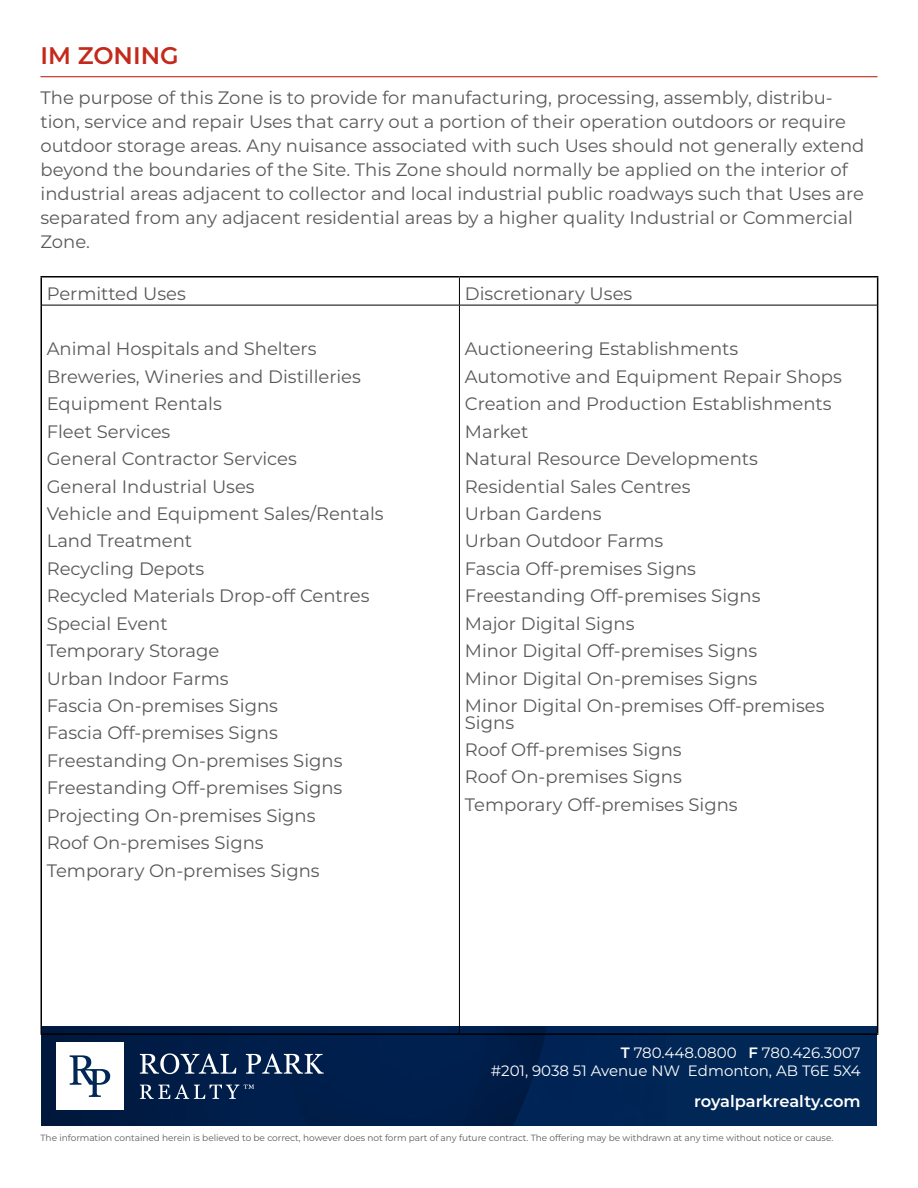
<style>
.page{position:relative;width:918px;height:1188px;background:#fff}
.page>*{position:absolute;margin:0;border:0;box-sizing:border-box;transform-origin:0 0}
.t1{font:600 24px "Montserrat";color:#c32a1b}
.t2{font:18px/27.5px "Montserrat";color:#58595b}
.t3{font:600 16.2px "Montserrat";letter-spacing:-.005em;color:#fff}
.t4{font:15px/18px "Montserrat";color:#fff;text-align:right}
.t5{font:9px "Montserrat";letter-spacing:-.005em;color:#58595b}
.s1{font-weight:600}
</style>
<div class="page">
<div style="left:41px;top:1026px;width:836px;height:100px;background:#002756"></div>
<svg style="left:540px;top:1026px;width:7px;height:7px"></svg>
<div style="left:41px;top:1026px;width:140px;height:100px;background:#001941"></div>
<img style="left:178px;top:1026px;width:10px;height:25px">
<img style="left:181px;top:1051px;width:7px;height:2px">
<div style="left:121px;top:1081px;width:49px;height:45px;background:#001b42"></div>
<img style="left:170px;top:1074px;width:27px;height:52px">
<div style="left:197px;top:1026px;width:76px;height:100px;background:#001e4a"></div>
<div style="left:273px;top:1026px;width:215px;height:100px;background:#001f4d"></div>
<svg style="left:140px;top:1053px;width:96px;height:21px"></svg>
<svg style="left:246px;top:1054px;width:78px;height:20px"></svg>
<svg style="left:140px;top:1084px;width:114px;height:15px"></svg>
<div style="left:56px;top:1042px;width:68px;height:68px;background:#fff"></div>
<svg style="left:70px;top:1055px;width:40px;height:42px"></svg>
<hr style="left:40px;top:76px;width:838px;height:1px;background:#c32a1b">
<svg style="left:459px;top:278px;width:1px;height:27px"></svg>
<hr style="left:459px;top:305px;width:1px;height:728px;background:#000">
<hr style="left:42px;top:305px;width:417px;height:1px;background:#000">
<hr style="left:459px;top:305px;width:418px;height:1px;background:#000">
<hr style="left:40px;top:276px;width:419px;height:2px;background:#000">
<hr style="left:40px;top:277px;width:2px;height:28px;background:#000">
<hr style="left:459px;top:276px;width:419px;height:2px;background:#000">
<svg style="left:877px;top:277px;width:1px;height:28px"></svg>
<hr style="left:40px;top:305px;width:2px;height:728px;background:#000">
<hr style="left:877px;top:305px;width:1px;height:728px;background:#000">
<hr style="left:40px;top:1033px;width:419px;height:2px;background:#000">
<hr style="left:459px;top:1033px;width:419px;height:2px;background:#000">
<h1 class="t1" style="left:40px;top:38px;width:140px">IM ZONING</h1>
<p class="t2" style="left:40px;top:85px;width:825px;line-height:24px">The purpose of this Zone is to provide for manufacturing, processing, assembly, distribu&shy;tion, service and repair Uses that carry out a portion of their operation outdoors or require outdoor storage areas. Any nuisance associated with such Uses should not generally extend beyond the boundaries of the Site. This Zone should normally be applied on the interior of industrial areas adjacent to collector and local industrial public roadways such that Uses are separated from any adjacent residential areas by a higher quality Industrial or Commercial Zone.</p>
<p class="t2" style="left:47px;top:279px;width:141px">Permitted Uses</p>
<p class="t2" style="left:465px;top:279px;width:169px">Discretionary Uses</p>
<p class="t2" style="left:47px;top:335px;width:339px">Animal Hospitals and Shelters<br>Breweries, Wineries and Distilleries<br>Equipment Rentals<br>Fleet Services<br>General Contractor Services<br>General Industrial Uses<br>Vehicle and Equipment Sales/Rentals<br>Land Treatment<br>Recycling Depots<br>Recycled Materials Drop-off Centres<br>Special Event<br>Temporary Storage<br>Urban Indoor Farms<br>Fascia On-premises Signs<br>Fascia Off-premises Signs<br>Freestanding On-premises Signs<br>Freestanding Off-premises Signs<br>Projecting On-premises Signs<br>Roof On-premises Signs<br>Temporary On-premises Signs</p>
<p class="t2" style="left:465px;top:335px;width:378px">Auctioneering Establishments<br>Automotive and Equipment Repair Shops<br>Creation and Production Establishments<br>Market<br>Natural Resource Developments<br>Residential Sales Centres<br>Urban Gardens<br>Urban Outdoor Farms<br>Fascia Off-premises Signs<br>Freestanding Off-premises Signs<br>Major Digital Signs<br>Minor Digital Off-premises Signs<br>Minor Digital On-premises Signs<br>Minor Digital On-premises Off-premises</p>
<p class="t2" style="left:465px;top:708px;width:274px">Signs<br>Roof Off-premises Signs<br>Roof On-premises Signs<br>Temporary Off-premises Signs</p>
<p class="t4" style="left:491px;top:1044px;width:371px"><span class="s1">T</span> 780.448.0800 <span class="s1">F</span> 780.426.3007<br>#201, 9038 51 Avenue NW Edmonton, AB T6E 5X4</p>
<p class="t3" style="left:694px;top:1090px;width:168px">royalparkrealty.com</p>
<p class="t5" style="left:40px;top:1131px;width:794px">The information contained herein is believed to be correct, however does not form part of any future contract. The offering may be withdrawn at any time without notice or cause.</p>
</div>
